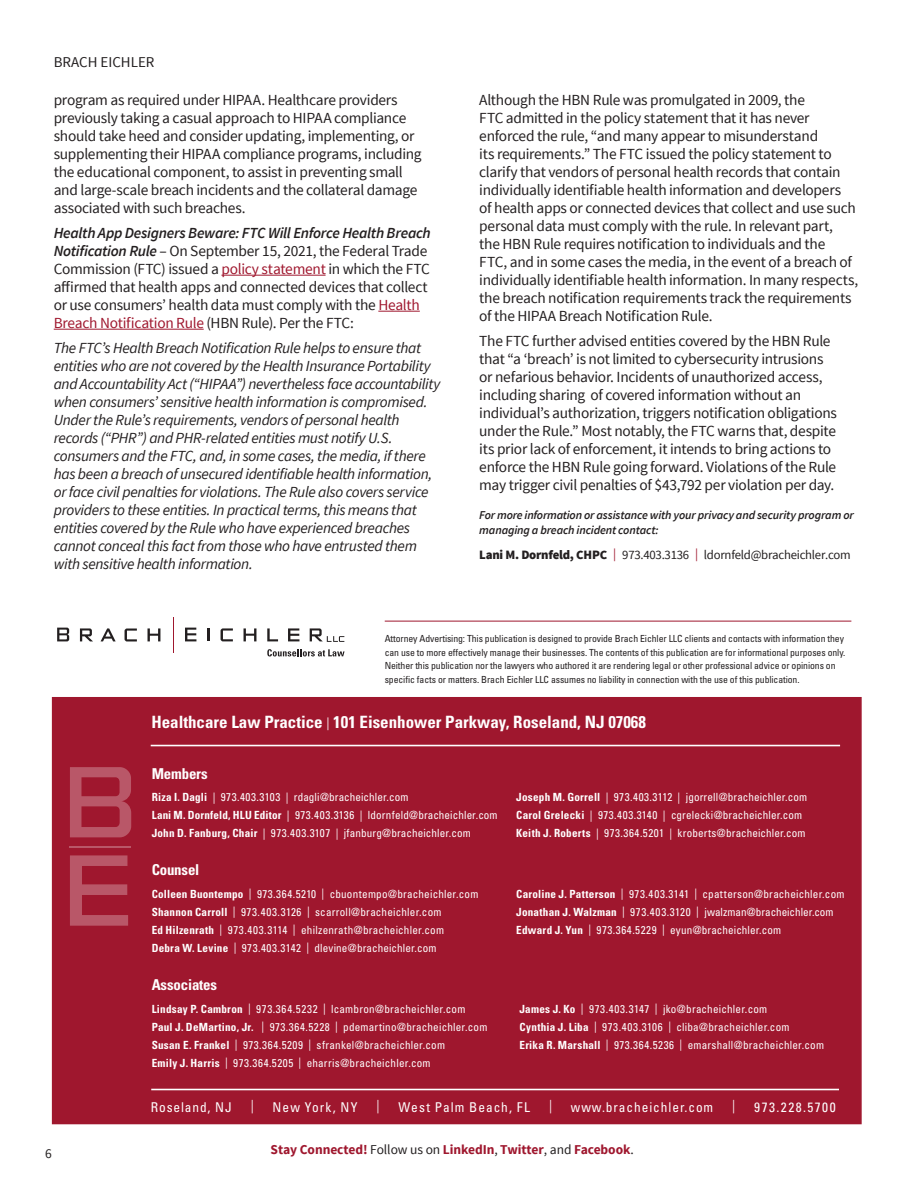
<style>
.page{position:relative;width:917px;height:1188px;background:#fff}
.page>*{position:absolute;margin:0;border:0;box-sizing:border-box;transform-origin:0 0}
.t1{font:700 condensed 16.95px "Univers LT Std";color:#fff}
.hyperlink{font:15.3px/18px "Source Sans Pro";letter-spacing:-.02em;color:#231f20}
.hyperlink-2{font:italic 15.3px/18px "Source Sans Pro";letter-spacing:-.02em;color:#231f20}
.Back_Page_Listing_He{font:700 condensed 15px "Univers LT Std";letter-spacing:-.01em;color:#fff}
.t2{font:15px "Source Sans Pro";color:#231f20}
.t3{font:condensed 13.5px "Univers LT Std";letter-spacing:.07em;color:#fff}
.t4{font:700 13.5px "Source Sans Pro";letter-spacing:-.005em;color:#9f172e}
.t5{font:condensed 13.5px "Univers LT Std";letter-spacing:.115em;color:#fff}
.t6{font:condensed 13.5px "Univers LT Std";letter-spacing:.07em;color:#fff;scale:.93 1}
.Page_Numbers_9_13_65{font:13.5px "Source Sans Pro";color:#231f20}
.FOR_MORE_INFORMATI{font:12.75px "Source Sans Pro";letter-spacing:-.02em;color:#231f20}
.hyperlink-3{font:italic 600 12px/15px "Source Sans Pro";letter-spacing:-.01em;color:#231f20}
.Back_Page_Contacts{font:condensed 11.25px/18px "Univers LT Std";letter-spacing:.02em;color:#fff}
.Back_Page_Paragraph{font:condensed 9.75px/13.5px "Univers LT Std";letter-spacing:-.01em;color:#231f20}
.s1{font-weight:600;font-style:italic}
.s2{color:#9f172e}
.s3{font-weight:900}
.s4{font-weight:400;font-size:12.75px}
.s5{font-weight:700}
.s6{font-weight:400;color:#231f20}
</style>
<div class="page">
<div style="left:52px;top:697px;width:810px;height:427px;background:#9f172e"></div>
<svg style="left:57px;top:628px;width:12px;height:13px"></svg>
<svg style="left:80px;top:628px;width:13px;height:13px"></svg>
<svg style="left:101px;top:628px;width:15px;height:13px"></svg>
<svg style="left:148px;top:628px;width:12px;height:13px"></svg>
<svg style="left:207px;top:628px;width:3px;height:13px"></svg>
<svg style="left:244px;top:628px;width:12px;height:13px"></svg>
<svg style="left:267px;top:628px;width:11px;height:13px"></svg>
<svg style="left:288px;top:628px;width:11px;height:13px"></svg>
<svg style="left:125px;top:628px;width:12px;height:13px"></svg>
<svg style="left:221px;top:628px;width:12px;height:13px"></svg>
<svg style="left:185px;top:628px;width:11px;height:13px"></svg>
<hr style="left:173px;top:617px;width:1px;height:35px;background:#9f172e">
<svg style="left:310px;top:628px;width:34px;height:14px"></svg>
<svg style="left:267px;top:649px;width:78px;height:7px"></svg>
<hr style="left:385px;top:621px;width:466px;height:1px;background:#9f172e">
<hr style="left:151px;top:1089px;width:688px;height:1px;background:#fff">
<hr style="left:151px;top:745px;width:689px;height:1px;background:#fff">
<svg style="left:70px;top:855px;width:58px;height:71px"></svg>
<svg style="left:70px;top:767px;width:61px;height:70px"></svg>
<hr style="left:70px;top:846px;width:61px;height:1px;background:#fff">
<hr style="left:221px;top:275px;width:105px;height:1px;background:#9f172e">
<hr style="left:378px;top:311px;width:42px;height:1px;background:#9f172e">
<hr style="left:54px;top:329px;width:150px;height:1px;background:#9f172e">
<p class="t2" style="left:54px;top:52px;width:102px">BRACH EICHLER</p>
<p class="hyperlink" style="left:54px;top:91px;width:369px">program as required under HIPAA. Healthcare providers previously taking a casual approach to HIPAA compliance should take heed and consider updating, implementing, or supplementing their HIPAA compliance programs, including the educational component, to assist in preventing small and large-scale breach incidents and the collateral damage associated with such breaches.</p>
<p class="hyperlink" style="left:54px;top:224px;width:378px"><span class="s1">Health App Designers Beware: FTC Will Enforce Health Breach Notification Rule</span> – On September 15, 2021, the Federal Trade Commission (FTC) issued a <span class="s2">policy statement</span> in which the FTC affirmed that health apps and connected devices that collect or use consumers’ health data must comply with the <span class="s2">Health Breach Notification Rule</span> (HBN Rule). Per the FTC:</p>
<p class="hyperlink-2" style="left:54px;top:339px;width:388px">The FTC’s Health Breach Notification Rule helps to ensure that entities who are not covered by the Health Insurance Portability and Accountability Act (“HIPAA”) nevertheless face accountability when consumers’ sensitive health information is compromised.<br>Under the Rule’s requirements, vendors of personal health records (“PHR”) and PHR-related entities must notify U.S. consumers and the FTC, and, in some cases, the media, if there has been a breach of unsecured identifiable health information, or face civil penalties for violations. The Rule also covers service providers to these entities. In practical terms, this means that entities covered by the Rule who have experienced breaches cannot conceal this fact from those who have entrusted them with sensitive health information.</p>
<p class="hyperlink" style="left:479px;top:91px;width:380px">Although the HBN Rule was promulgated in 2009, the<br>FTC admitted in the policy statement that it has never enforced the rule, “and many appear to misunderstand<br>its requirements.” The FTC issued the policy statement to clarify that vendors of personal health records that contain individually identifiable health information and developers<br>of health apps or connected devices that collect and use such personal data must comply with the rule. In relevant part,<br>the HBN Rule requires notification to individuals and the<br>FTC, and in some cases the media, in the event of a breach of individually identifiable health information. In many respects, the breach notification requirements track the requirements of the HIPAA Breach Notification Rule.</p>
<p class="hyperlink" style="left:479px;top:332px;width:359px">The FTC further advised entities covered by the HBN Rule that “a ‘breach’ is not limited to cybersecurity intrusions or nefarious behavior. Incidents of unauthorized access, including sharing of covered information without an individual’s authorization, triggers notification obligations under the Rule.” Most notably, the FTC warns that, despite its prior lack of enforcement, it intends to bring actions to enforce the HBN Rule going forward. Violations of the Rule may trigger civil penalties of $43,792 per violation per day.</p>
<p class="hyperlink-3" style="left:479px;top:507px;width:376px">For more information or assistance with your privacy and security program or managing a breach incident contact:</p>
<p class="FOR_MORE_INFORMATI" style="left:479px;top:547px;width:373px"><span class="s3">Lani M. Dornfeld, CHPC</span> <span class="s2">|</span> 973.403.3136 <span class="s2">|</span> ldornfeld@bracheichler.com</p>
<p class="Back_Page_Paragraph" style="left:385px;top:632px;width:462px">Attorney Advertising: This publication is designed to provide Brach Eichler LLC clients and contacts with information they can use to more effectively manage their businesses. The contents of this publication are for informational purposes only.<br>Neither this publication nor the lawyers who authored it are rendering legal or other professional advice or opinions on specific facts or matters. Brach Eichler LLC assumes no liability in connection with the use of this publication.</p>
<p class="t1" style="left:151px;top:711px;width:496px">Healthcare Law Practice <span class="s4">|</span> 101 Eisenhower Parkway, Roseland, NJ 07068</p>
<p class="Back_Page_Listing_He" style="left:152px;top:764px;width:58px">Members</p>
<p class="Back_Page_Contacts" style="left:152px;top:788px;width:348px"><span class="s5">Riza I. Dagli</span> | 973.403.3103 | rdagli@bracheichler.com<br><span class="s5">Lani M. Dornfeld, HLU Editor</span> | 973.403.3136 | ldornfeld@bracheichler.com<br><span class="s5">John D. Fanburg, Chair</span> | 973.403.3107 | jfanburg@bracheichler.com</p>
<p class="Back_Page_Contacts" style="left:516px;top:788px;width:292px"><span class="s5">Joseph M. Gorrell</span> | 973.403.3112 | jgorrell@bracheichler.com<br><span class="s5">Carol Grelecki</span> | 973.403.3140 | cgrelecki@bracheichler.com<br><span class="s5">Keith J. Roberts</span> | 973.364.5201 | kroberts@bracheichler.com</p>
<p class="Back_Page_Listing_He" style="left:152px;top:861px;width:49px">Counsel</p>
<p class="Back_Page_Contacts" style="left:152px;top:885px;width:328px"><span class="s5">Colleen Buontempo</span> | 973.364.5210 | cbuontempo@bracheichler.com<br><span class="s5">Shannon Carroll</span> | 973.403.3126 | scarroll@bracheichler.com<br><span class="s5">Ed Hilzenrath</span> | 973.403.3114 | ehilzenrath@bracheichler.com</p>
<p class="Back_Page_Contacts" style="left:152px;top:939px;width:286px"><span class="s5">Debra W. Levine</span> | 973.403.3142 | dlevine@bracheichler.com</p>
<p class="Back_Page_Contacts" style="left:516px;top:885px;width:330px"><span class="s5">Caroline J. Patterson</span> | 973.403.3141 | cpatterson@bracheichler.com<br><span class="s5">Jonathan J. Walzman</span> | 973.403.3120 | jwalzman@bracheichler.com<br><span class="s5">Edward J. Yun</span> | 973.364.5229 | eyun@bracheichler.com</p>
<p class="Back_Page_Listing_He" style="left:152px;top:975px;width:67px">Associates</p>
<p class="Back_Page_Contacts" style="left:152px;top:999px;width:315px"><span class="s5">Lindsay P. Cambron</span> | 973.364.5232 | lcambron@bracheichler.com</p>
<p class="Back_Page_Contacts" style="left:152px;top:1017px;width:337px"><span class="s5">Paul J. DeMartino, Jr.</span> | 973.364.5228 | pdemartino@bracheichler.com</p>
<p class="Back_Page_Contacts" style="left:152px;top:1035px;width:295px"><span class="s5">Susan E. Frankel</span> | 973.364.5209 | sfrankel@bracheichler.com</p>
<p class="Back_Page_Contacts" style="left:152px;top:1053px;width:280px"><span class="s5">Emily J. Harris</span> | 973.364.5205 | eharris@bracheichler.com</p>
<p class="Back_Page_Contacts" style="left:519px;top:999px;width:249px"><span class="s5">James J. Ko</span> | 973.403.3147 | jko@bracheichler.com</p>
<p class="Back_Page_Contacts" style="left:519px;top:1017px;width:272px"><span class="s5">Cynthia J. Liba</span> | 973.403.3106 | cliba@bracheichler.com</p>
<p class="Back_Page_Contacts" style="left:519px;top:1035px;width:306px"><span class="s5">Erika R. Marshall</span> | 973.364.5236 | emarshall@bracheichler.com</p>
<p class="Page_Numbers_9_13_65" style="left:45px;top:1145px;width:8px">6</p>
<p class="t3" style="left:151px;top:1098px;width:82px">Roseland, NJ</p>
<p class="t6" style="left:251px;top:1097px;width:5px">|</p>
<p class="t3" style="left:273px;top:1098px;width:86px">New York, NY</p>
<p class="t6" style="left:376px;top:1097px;width:5px">|</p>
<p class="t3" style="left:398px;top:1098px;width:133px">West Palm Beach, FL</p>
<p class="t6" style="left:549px;top:1097px;width:5px">|</p>
<p class="t3" style="left:571px;top:1098px;width:144px">www.bracheichler.com</p>
<p class="t6" style="left:732px;top:1097px;width:5px">|</p>
<p class="t5" style="left:754px;top:1098px;width:83px">973.228.5700</p>
<p class="t4" style="left:271px;top:1140px;width:365px">Stay Connected! <span class="s6">Follow us on</span> LinkedIn<span class="s6">,</span> Twitter<span class="s6">, and</span> Facebook<span class="s6">.</span></p>
</div>
